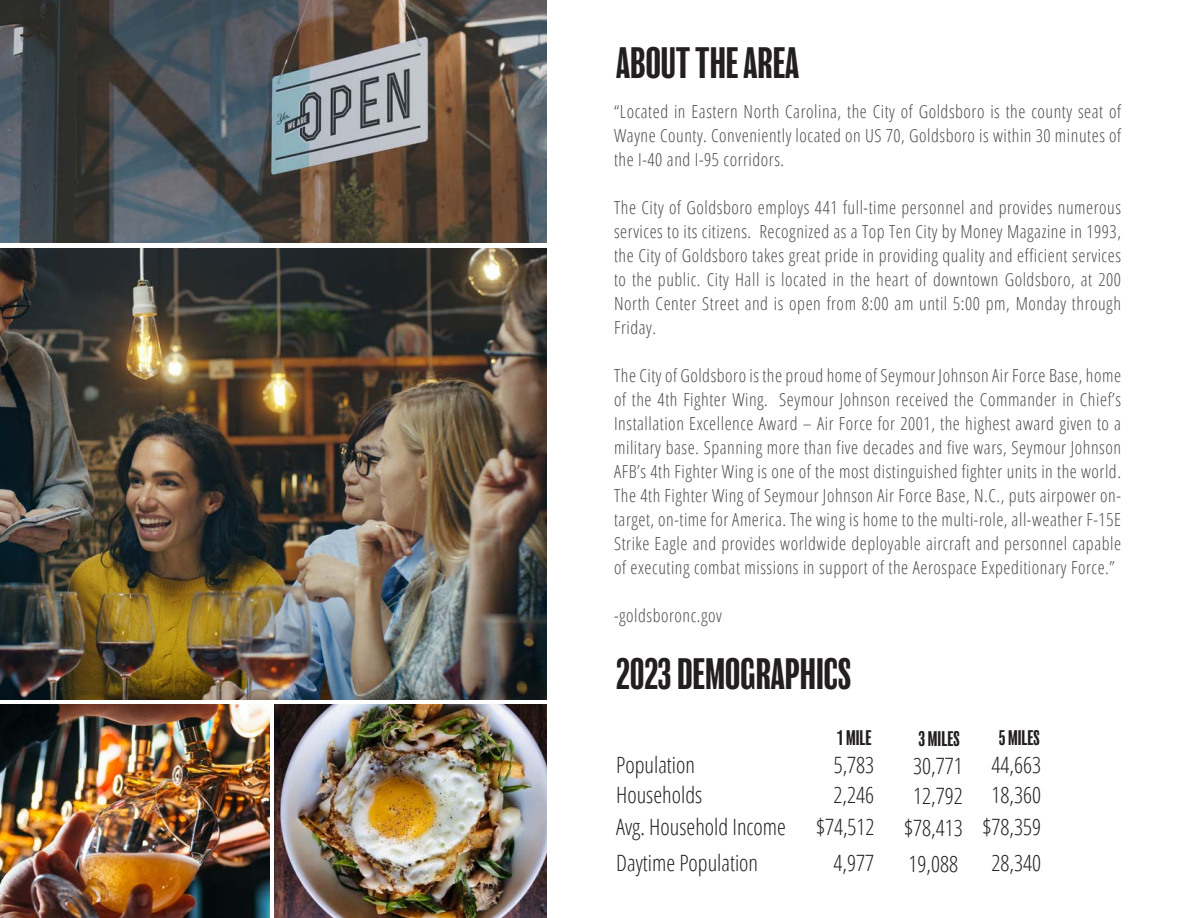
<style>
.page{position:relative;width:1188px;height:918px;background:#fff}
.page>*{position:absolute;margin:0;border:0;box-sizing:border-box;transform-origin:0 0}
.t1{font:condensed 40.5px "Balboa";color:#231f20}
.t2{font:300 condensed 22.5px "Open Sans";color:#231f20}
.t3{font:condensed 19.5px "Balboa";color:#231f20}
.t4{font:300 condensed 18px/24px "Open Sans";letter-spacing:.03em;color:#4b4c4d;text-align:justify}
</style>
<div class="page">
<img style="left:275px;top:705px;width:271px;height:213px">
<img style="left:0;top:0;width:547px;height:243px">
<img style="left:0;top:705px;width:269px;height:213px">
<img style="left:0;top:248px;width:546px;height:452px">
<p class="t1" style="left:616px;top:42px;width:185px">ABOUT THE AREA</p>
<p class="t4" style="left:614px;top:99px;width:509px">“Located in Eastern North Carolina, the City of Goldsboro is the county seat of Wayne County. Conveniently located on US 70, Goldsboro is within 30 minutes of the I-40 and I-95 corridors.</p>
<p class="t4" style="left:614px;top:195px;width:509px">The City of Goldsboro employs 441 full-time personnel and provides numerous services to its citizens. Recognized as a Top Ten City by Money Magazine in 1993, the City of Goldsboro takes great pride in providing quality and efficient services to the public. City Hall is located in the heart of downtown Goldsboro, at 200<br>North Center Street and is open from 8:00 am until 5:00 pm, Monday through Friday.</p>
<p class="t4" style="left:614px;top:363px;width:509px">The City of Goldsboro is the proud home of Seymour Johnson Air Force Base, home of the 4th Fighter Wing. Seymour Johnson received the Commander in Chief’s Installation Excellence Award – Air Force for 2001, the highest award given to a military base. Spanning more than five decades and five wars, Seymour Johnson AFB’s 4th Fighter Wing is one of the most distinguished fighter units in the world.<br>The 4th Fighter Wing of Seymour Johnson Air Force Base, N.C., puts airpower on&shy;target, on-time for America. The wing is home to the multi-role, all-weather F-15E Strike Eagle and provides worldwide deployable aircraft and personnel capable of executing combat missions in support of the Aerospace Expeditionary Force.”</p>
<p class="t4" style="left:614px;top:603px;width:109px">-goldsboronc.gov</p>
<p class="t1" style="left:616px;top:653px;width:236px">2023 DEMOGRAPHICS</p>
<p class="t2" style="left:616px;top:749px;width:80px">Population</p>
<p class="t3" style="left:837px;top:728px;width:36px">1 MILE</p>
<p class="t3" style="left:919px;top:728px;width:43px">3 MILES</p>
<p class="t3" style="left:999px;top:728px;width:43px">5 MILES</p>
<p class="t2" style="left:834px;top:749px;width:42px">5,783</p>
<p class="t2" style="left:913px;top:750px;width:51px">30,771</p>
<p class="t2" style="left:992px;top:749px;width:51px">44,663</p>
<p class="t2" style="left:616px;top:780px;width:88px">Households</p>
<p class="t2" style="left:834px;top:780px;width:42px">2,246</p>
<p class="t2" style="left:913px;top:780px;width:51px">12,792</p>
<p class="t2" style="left:992px;top:780px;width:51px">18,360</p>
<p class="t2" style="left:616px;top:811px;width:171px">Avg. Household Income</p>
<p class="t2" style="left:816px;top:811px;width:60px">$74,512</p>
<p class="t2" style="left:904px;top:812px;width:60px">$78,413</p>
<p class="t2" style="left:983px;top:811px;width:60px">$78,359</p>
<p class="t2" style="left:616px;top:848px;width:144px">Daytime Population</p>
<p class="t2" style="left:834px;top:848px;width:42px">4,977</p>
<p class="t2" style="left:909px;top:849px;width:51px">19,088</p>
<p class="t2" style="left:992px;top:848px;width:51px">28,340</p>
</div>
